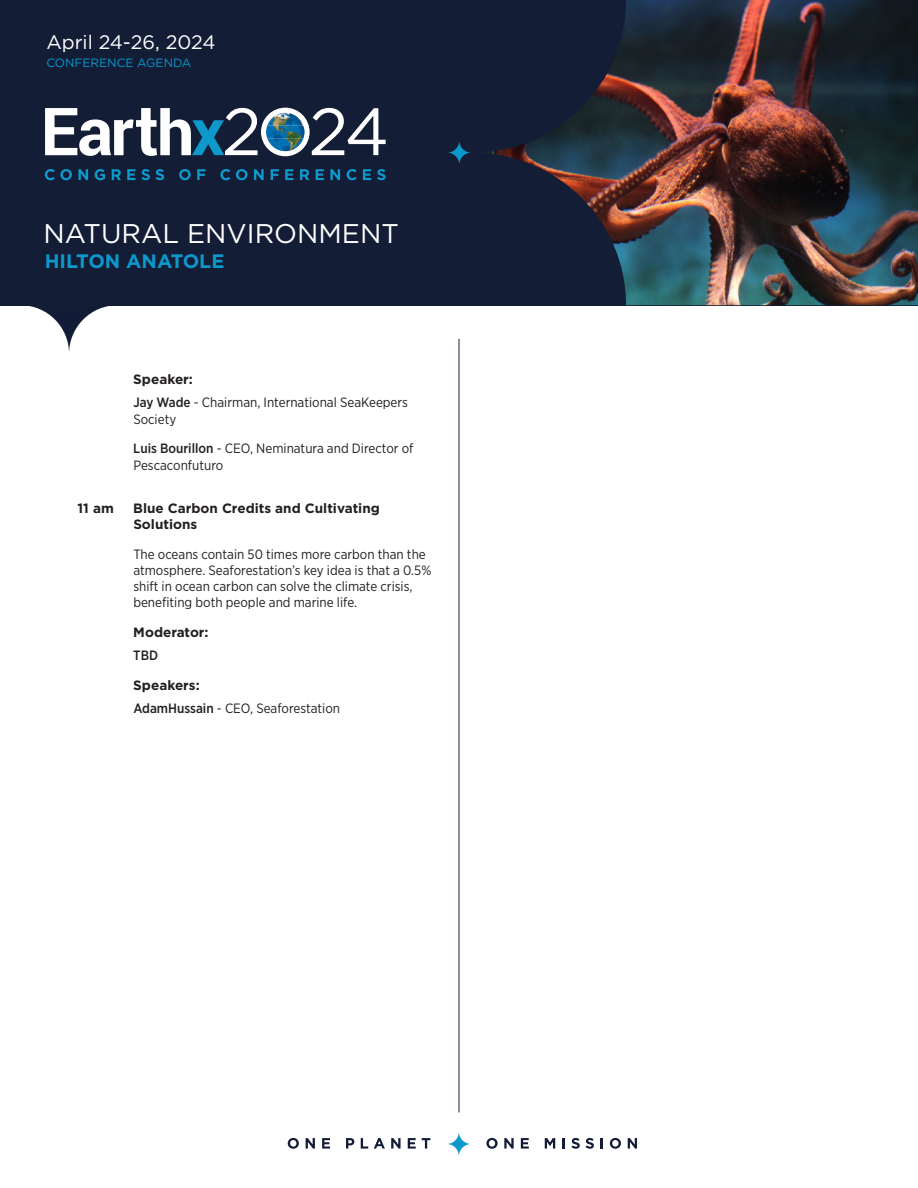
<style>
.page{position:relative;width:918px;height:1188px;background:#fff}
.page>*{position:absolute;margin:0;border:0;box-sizing:border-box;transform-origin:0 0}
.t1{font:27px "Gotham";color:#fff}
.t2{font:19.5px "Gotham";color:#fff}
.t3{font:700 19.5px "Gotham";color:#0c98cc}
.t4{font:13.5px/16.2px "Gotham Narrow";color:#231f20}
.t5{font:700 13.5px/16.2px "Gotham";color:#231f20}
.t6{font:500 13.5px "Gotham Narrow";color:#231f20}
.t7{font:12px "Gotham";color:#0c98cc}
.s1{font-weight:500}
</style>
<div class="page">
<div style="left:0;top:0;width:918px;height:305px;background:#131d35"></div>
<hr style="left:459px;top:339px;width:1px;height:773px;background:#131d35">
<svg style="left:288px;top:1138px;width:11px;height:11px"></svg>
<svg style="left:306px;top:1138px;width:9px;height:11px"></svg>
<svg style="left:322px;top:1138px;width:8px;height:11px"></svg>
<svg style="left:346px;top:1138px;width:8px;height:11px"></svg>
<svg style="left:361px;top:1138px;width:7px;height:11px"></svg>
<svg style="left:374px;top:1138px;width:11px;height:11px"></svg>
<svg style="left:391px;top:1138px;width:10px;height:11px"></svg>
<svg style="left:408px;top:1138px;width:8px;height:11px"></svg>
<svg style="left:422px;top:1138px;width:8px;height:11px"></svg>
<svg style="left:486px;top:1138px;width:12px;height:11px"></svg>
<svg style="left:504px;top:1138px;width:10px;height:11px"></svg>
<svg style="left:521px;top:1138px;width:8px;height:11px"></svg>
<svg style="left:545px;top:1138px;width:10px;height:11px"></svg>
<svg style="left:563px;top:1138px;width:2px;height:11px"></svg>
<svg style="left:571px;top:1138px;width:9px;height:11px"></svg>
<svg style="left:586px;top:1138px;width:8px;height:11px"></svg>
<svg style="left:601px;top:1138px;width:2px;height:11px"></svg>
<svg style="left:610px;top:1138px;width:11px;height:11px"></svg>
<svg style="left:628px;top:1138px;width:9px;height:11px"></svg>
<svg style="left:447px;top:1132px;width:24px;height:24px"></svg>
<svg style="left:45px;top:169px;width:27px;height:11px"></svg>
<svg style="left:78px;top:169px;width:10px;height:11px"></svg>
<svg style="left:95px;top:169px;width:10px;height:11px"></svg>
<svg style="left:112px;top:169px;width:9px;height:11px"></svg>
<svg style="left:127px;top:169px;width:23px;height:11px"></svg>
<svg style="left:156px;top:169px;width:8px;height:11px"></svg>
<svg style="left:179px;top:169px;width:12px;height:11px"></svg>
<svg style="left:197px;top:169px;width:9px;height:11px"></svg>
<svg style="left:220px;top:169px;width:10px;height:11px"></svg>
<svg style="left:236px;top:169px;width:11px;height:11px"></svg>
<svg style="left:254px;top:169px;width:10px;height:11px"></svg>
<svg style="left:271px;top:169px;width:8px;height:11px"></svg>
<svg style="left:285px;top:169px;width:8px;height:11px"></svg>
<svg style="left:300px;top:169px;width:9px;height:11px"></svg>
<svg style="left:316px;top:169px;width:8px;height:11px"></svg>
<svg style="left:330px;top:169px;width:10px;height:11px"></svg>
<svg style="left:347px;top:169px;width:10px;height:11px"></svg>
<svg style="left:363px;top:169px;width:8px;height:11px"></svg>
<svg style="left:377px;top:169px;width:9px;height:11px"></svg>
<svg style="left:45px;top:108px;width:341px;height:48px"></svg>
<img style="left:267px;top:113px;width:36px;height:13px">
<img style="left:266px;top:126px;width:39px;height:12px">
<img style="left:267px;top:138px;width:36px;height:13px">
<svg style="left:21px;top:305px;width:97px;height:48px"></svg>
<img style="left:485px;top:0;width:433px;height:305px">
<svg style="left:447px;top:140px;width:24px;height:25px"></svg>
<h2 class="t2" style="left:46px;top:33px;width:171px">April 24-26, 2024</h2>
<p class="t7" style="left:46px;top:57px;width:147px">CONFERENCE AGENDA</p>
<h1 class="t1" style="left:43px;top:221px;width:357px">NATURAL ENVIRONMENT</h1>
<h2 class="t3" style="left:45px;top:250px;width:181px">HILTON ANATOLE</h2>
<p class="t5" style="left:133px;top:373px;width:61px">Speaker:</p>
<p class="t4" style="left:133px;top:395px;width:276px"><span class="s1">Jay Wade</span> - Chairman, International SeaKeepers<br>Society</p>
<p class="t4" style="left:133px;top:441px;width:282px"><span class="s1">Luis Bourillon</span> - CEO, Neminatura and Director of<br>Pescaconfuturo</p>
<p class="t5" style="left:78px;top:501px;width:38px">11 am</p>
<p class="t5" style="left:133px;top:501px;width:248px">Blue Carbon Credits and Cultivating<br>Solutions</p>
<p class="t4" style="left:133px;top:546px;width:300px">The oceans contain 50 times more carbon than the atmosphere. Seaforestation’s key idea is that a 0.5% shift in ocean carbon can solve the climate crisis, benefiting both people and marine life.</p>
<p class="t5" style="left:133px;top:625px;width:77px">Moderator:</p>
<p class="t6" style="left:133px;top:649px;width:26px">TBD</p>
<p class="t5" style="left:133px;top:678px;width:68px">Speakers:</p>
<p class="t4" style="left:133px;top:700px;width:208px"><span class="s1">AdamHussain</span> - CEO, Seaforestation</p>
</div>
